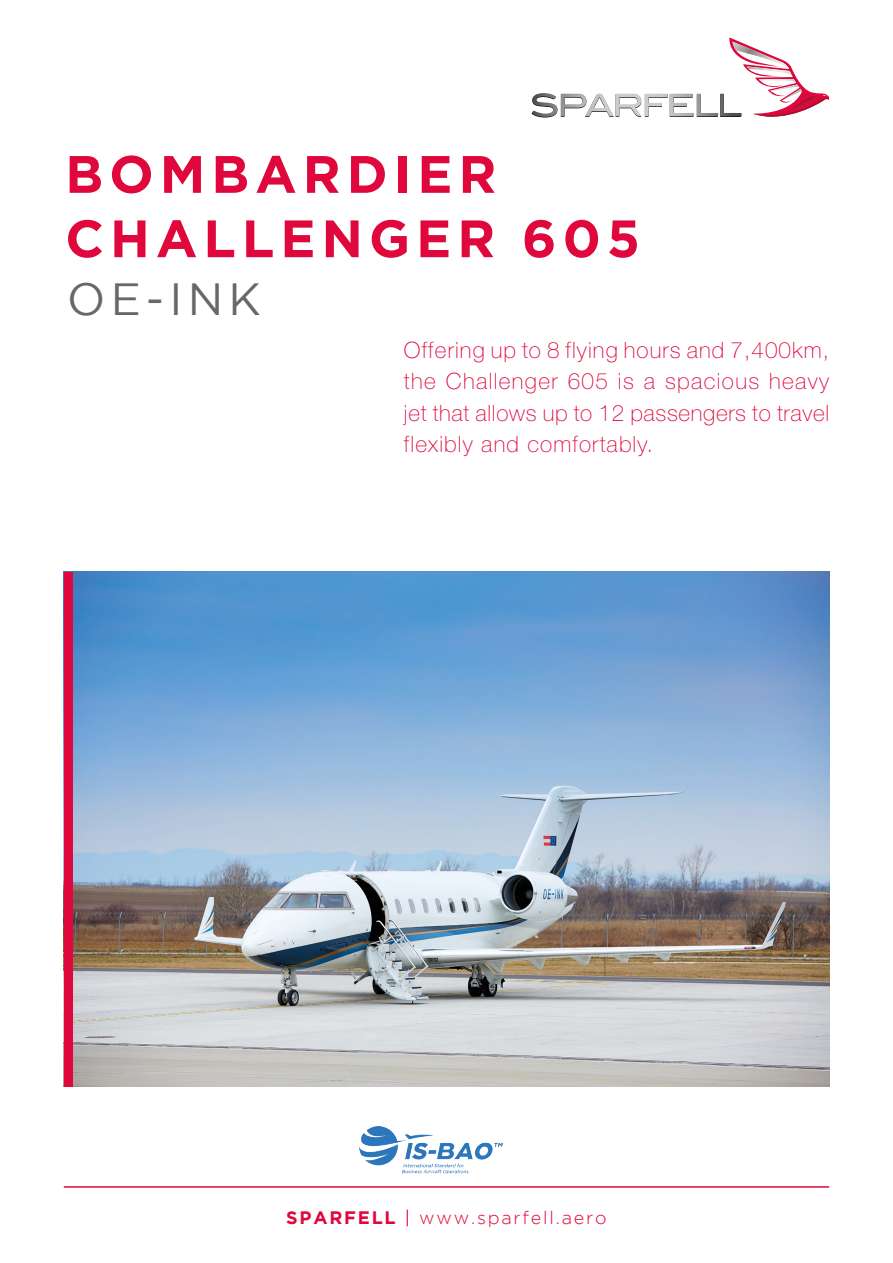
<style>
.page{position:relative;width:893px;height:1263px;background:#fff}
.page>*{position:absolute;margin:0;border:0;box-sizing:border-box;transform-origin:0 0}
.t1{font:700 52.5px/64.3px "Gotham";letter-spacing:.115em;color:#df073c}
.t2{font:45px "Gotham";color:#666768}
.t3{font:100 22.5px/31.5px "Helvetica Neue LT Std";letter-spacing:.03em;color:#df073c;text-align:justify}
.t4{font:300 18px "Gotham";letter-spacing:.1em;color:#df073c}
.s1{font-weight:700}
.s2{font-weight:400}
</style>
<div class="page">
<img style="left:72px;top:572px;width:757px;height:514px">
<div style="left:64px;top:572px;width:8px;height:514px;background:#df073c"></div>
<svg style="left:531px;top:37px;width:298px;height:81px"></svg>
<hr style="left:64px;top:1186px;width:765px;height:2px;background:#df073c">
<img style="left:360px;top:1126px;width:143px;height:47px">
<p class="t1" style="left:65px;top:141px;width:576px">BOMBARDIER<br>CHALLENGER 605</p>
<p class="t2" style="left:67px;top:274px;width:195px">OE-INK</p>
<p class="t3" style="left:404px;top:334px;width:427px">Offering up to 8 flying hours and 7,400km, the Challenger 605 is a spacious heavy jet that allows up to 12 passengers to travel flexibly and comfortably.</p>
<p class="t4" style="left:286px;top:1208px;width:322px"><span class="s1">SPARFELL</span> <span class="s2">|</span> www.sparfell.aero</p>
</div>
